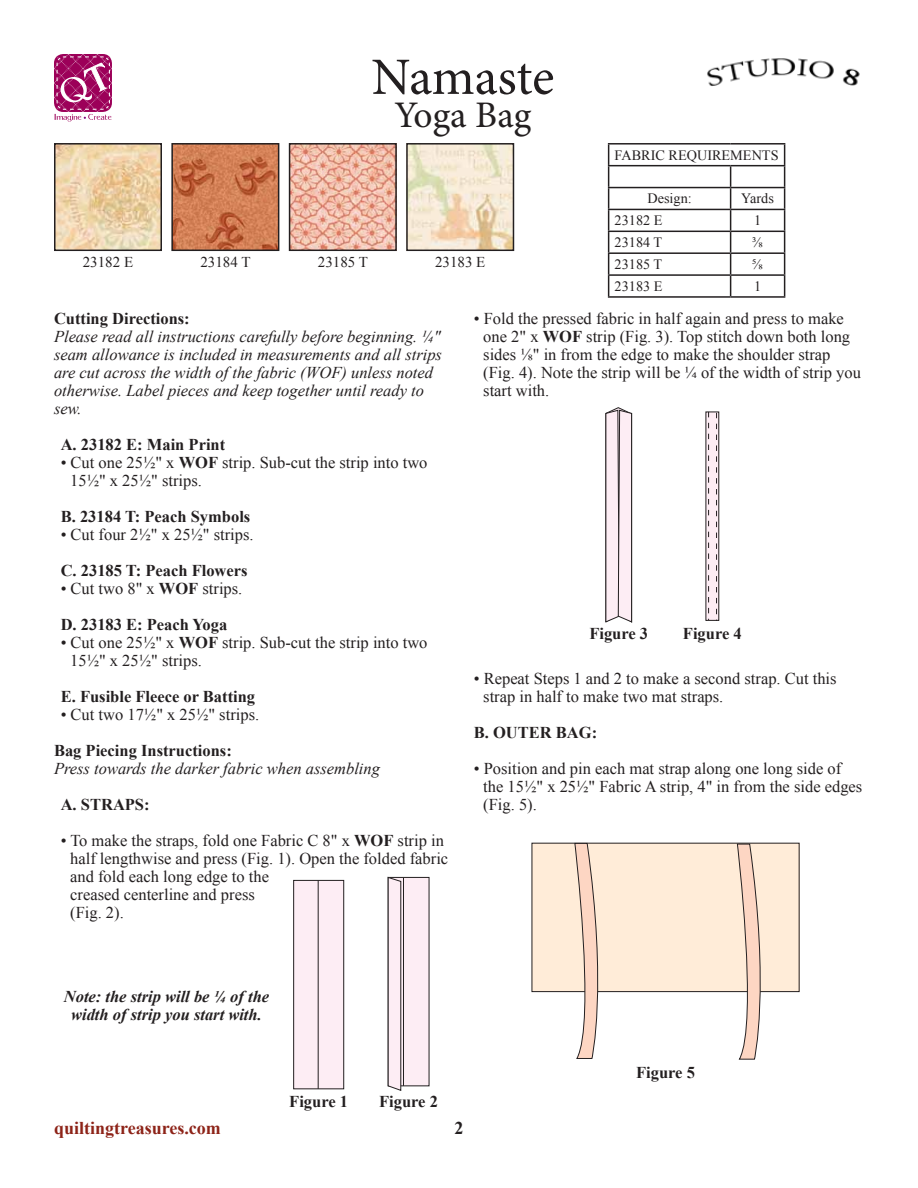
<style>
.page{position:relative;width:918px;height:1188px;background:#fff}
.page>*{position:absolute;margin:0;border:0;box-sizing:border-box;transform-origin:0 0}
.t1{font:52.5px "Minion Pro";letter-spacing:-.005em;color:#231f20}
.t2{font:37.5px "Minion Pro";color:#231f20}
.t3{font:700 18px "Times New Roman";color:#8d2318}
.t4{font:700 18px "Times New Roman";color:#231f20}
.t5{font:16.5px/18px "Times New Roman";color:#231f20}
.t6{font:italic 16.5px/18px "Times New Roman";color:#231f20}
.t7{font:700 16.5px/36px "Times New Roman";color:#231f20}
.t8{font:italic 700 16.5px/18px "Times New Roman";color:#231f20;text-align:center}
.t9{font:15px "Times New Roman";color:#231f20}
.t10{font:14.25px "Times New Roman";color:#231f20}
.s1{font-weight:700}
.s2{font-weight:400}
</style>
<div class="page">
<img style="left:292px;top:146px;width:102px;height:102px">
<div style="left:289px;top:143px;width:108px;height:108px;border:2px solid #231f20"></div>
<hr style="left:608px;top:143px;width:123px;height:2px;background:#231f20">
<hr style="left:731px;top:143px;width:54px;height:2px;background:#231f20">
<hr style="left:608px;top:165px;width:123px;height:1px;background:#231f20">
<hr style="left:731px;top:165px;width:54px;height:1px;background:#231f20">
<hr style="left:608px;top:187px;width:123px;height:1px;background:#231f20">
<hr style="left:731px;top:187px;width:54px;height:1px;background:#231f20">
<hr style="left:608px;top:209px;width:123px;height:1px;background:#231f20">
<hr style="left:731px;top:209px;width:54px;height:1px;background:#231f20">
<hr style="left:608px;top:231px;width:123px;height:1px;background:#231f20">
<hr style="left:731px;top:231px;width:54px;height:1px;background:#231f20">
<hr style="left:608px;top:252px;width:123px;height:2px;background:#231f20">
<hr style="left:731px;top:252px;width:54px;height:2px;background:#231f20">
<hr style="left:608px;top:274px;width:123px;height:2px;background:#231f20">
<svg style="left:608px;top:145px;width:1px;height:151px"></svg>
<hr style="left:731px;top:274px;width:54px;height:2px;background:#231f20">
<svg style="left:730px;top:166px;width:1px;height:130px"></svg>
<svg style="left:784px;top:145px;width:1px;height:151px"></svg>
<hr style="left:608px;top:296px;width:123px;height:2px;background:#231f20">
<hr style="left:731px;top:296px;width:54px;height:2px;background:#231f20">
<img style="left:409px;top:146px;width:102px;height:102px">
<div style="left:406px;top:143px;width:108px;height:108px;border:2px solid #231f20"></div>
<img style="left:174px;top:146px;width:102px;height:102px">
<div style="left:171px;top:143px;width:108px;height:108px;border:2px solid #231f20"></div>
<img style="left:57px;top:146px;width:102px;height:102px">
<div style="left:54px;top:143px;width:108px;height:108px;border:2px solid #231f20"></div>
<svg style="left:54px;top:54px;width:58px;height:68px"></svg>
<img style="left:707px;top:58px;width:153px;height:28px">
<div style="left:294px;top:880px;width:50px;height:209px;background:#fdedf4"></div>
<div style="left:293px;top:880px;width:51px;height:209px;border:1px solid #231f20"></div>
<hr style="left:318px;top:880px;width:1px;height:209px;background:#231f20">
<div style="left:388px;top:877px;width:41px;height:209px;background:#fdedf4"></div>
<hr style="left:403px;top:878px;width:1px;height:208px;background:#231f20">
<svg style="left:388px;top:877px;width:13px;height:214px"></svg>
<svg style="left:605px;top:407px;width:27px;height:216px;background:#ded0d6"></svg>
<div style="left:706px;top:412px;width:13px;height:208px;background:#fdedf4"></div>
<svg style="left:708px;top:412px;width:1px;height:208px"></svg>
<svg style="left:716px;top:413px;width:1px;height:208px"></svg>
<div style="left:532px;top:843px;width:267px;height:149px;background:#ffecd8"></div>
<svg style="left:574px;top:843px;width:34px;height:216px"></svg>
<svg style="left:737px;top:843px;width:33px;height:217px"></svg>
<h1 class="t1" style="left:371px;top:42px;width:184px">Namaste</h1>
<h2 class="t2" style="left:394px;top:90px;width:139px">Yoga Bag</h2>
<p class="t9" style="left:83px;top:252px;width:52px">23182 E</p>
<p class="t9" style="left:200px;top:252px;width:52px">23184 T</p>
<p class="t9" style="left:318px;top:252px;width:52px">23185 T</p>
<p class="t9" style="left:435px;top:252px;width:52px">23183 E</p>
<p class="t10" style="left:615px;top:145px;width:165px">FABRIC REQUIREMENTS</p>
<p class="t10" style="left:647px;top:189px;width:46px">Design:</p>
<p class="t10" style="left:741px;top:189px;width:34px">Yards</p>
<p class="t10" style="left:615px;top:211px;width:49px">23182 E</p>
<p class="t10" style="left:754px;top:211px;width:9px">1</p>
<p class="t10" style="left:615px;top:233px;width:49px">23184 T</p>
<p class="t10" style="left:752px;top:233px;width:12px">⅜</p>
<p class="t10" style="left:615px;top:255px;width:49px">23185 T</p>
<p class="t10" style="left:752px;top:255px;width:12px">⅝</p>
<p class="t10" style="left:615px;top:277px;width:49px">23183 E</p>
<p class="t10" style="left:754px;top:277px;width:9px">1</p>
<p class="t7" style="left:54px;top:300px;width:137px">Cutting Directions:</p>
<p class="t6" style="left:54px;top:327px;width:390px">Please read all instructions carefully before beginning. ¼" seam allowance is included in measurements and all strips are cut across the width of the fabric (WOF) unless noted otherwise. Label pieces and keep together until ready to sew.</p>
<p class="t7" style="left:61px;top:426px;width:166px">A. 23182 E: Main Print</p>
<p class="t5" style="left:70px;top:453px;width:359px;text-indent:-9px">• Cut one 25½" x <span class="s1">WOF</span> strip. Sub-cut the strip into two<br>15½" x 25½" strips.</p>
<p class="t7" style="left:61px;top:498px;width:191px">B. 23184 T: Peach Symbols</p>
<p class="t5" style="left:61px;top:525px;width:194px">• Cut four 2½" x 25½" strips.</p>
<p class="t7" style="left:61px;top:552px;width:188px">C. 23185 T: Peach Flowers</p>
<p class="t7" style="left:61px;top:570px;width:183px"><span class="s2">• Cut two 8" x</span> WOF <span class="s2">strips.<br></span>D. 23183 E: Peach Yoga</p>
<p class="t5" style="left:70px;top:633px;width:359px;text-indent:-9px">• Cut one 25½" x <span class="s1">WOF</span> strip. Sub-cut the strip into two<br>15½" x 25½" strips.</p>
<p class="t7" style="left:61px;top:678px;width:196px">E. Fusible Fleece or Batting</p>
<p class="t5" style="left:61px;top:705px;width:200px">• Cut two 17½" x 25½" strips.</p>
<p class="t7" style="left:54px;top:732px;width:179px">Bag Piecing Instructions:</p>
<p class="t6" style="left:54px;top:759px;width:328px">Press towards the darker fabric when assembling</p>
<p class="t7" style="left:61px;top:786px;width:90px">A. STRAPS:</p>
<p class="t5" style="left:70px;top:831px;width:380px;text-indent:-9px">• To make the straps, fold one Fabric C 8" x <span class="s1">WOF</span> strip in half lengthwise and press (Fig. 1). Open the folded fabric and fold each long edge to the<br>creased centerline and press<br>(Fig. 2).</p>
<p class="t5" style="left:483px;top:309px;width:379px;text-indent:-9px">• Fold the pressed fabric in half again and press to make one 2" x <span class="s1">WOF</span> strip (Fig. 3). Top stitch down both long sides ⅛" in from the edge to make the shoulder strap (Fig. 4). Note the strip will be ¼ of the width of strip you start with.</p>
<p class="t7" style="left:589px;top:615px;width:60px">Figure 3</p>
<p class="t7" style="left:683px;top:615px;width:60px">Figure 4</p>
<p class="t5" style="left:483px;top:669px;width:355px;text-indent:-9px">• Repeat Steps 1 and 2 to make a second strap. Cut this strap in half to make two mat straps.</p>
<p class="t7" style="left:474px;top:714px;width:125px">B. OUTER BAG:</p>
<p class="t5" style="left:483px;top:759px;width:381px;text-indent:-9px">• Position and pin each mat strap along one long side of the 15½" x 25½" Fabric A strip, 4" in from the side edges (Fig. 5).</p>
<p class="t8" style="left:64px;top:987px;width:207px">Note: the strip will be ¼ of the width of strip you start with.</p>
<p class="t7" style="left:289px;top:1083px;width:60px">Figure 1</p>
<p class="t7" style="left:379px;top:1083px;width:60px">Figure 2</p>
<p class="t3" style="left:54px;top:1116px;width:168px">quiltingtreasures.com</p>
<p class="t4" style="left:454px;top:1116px;width:10px">2</p>
<p class="t7" style="left:636px;top:1054px;width:60px">Figure 5</p>
</div>
